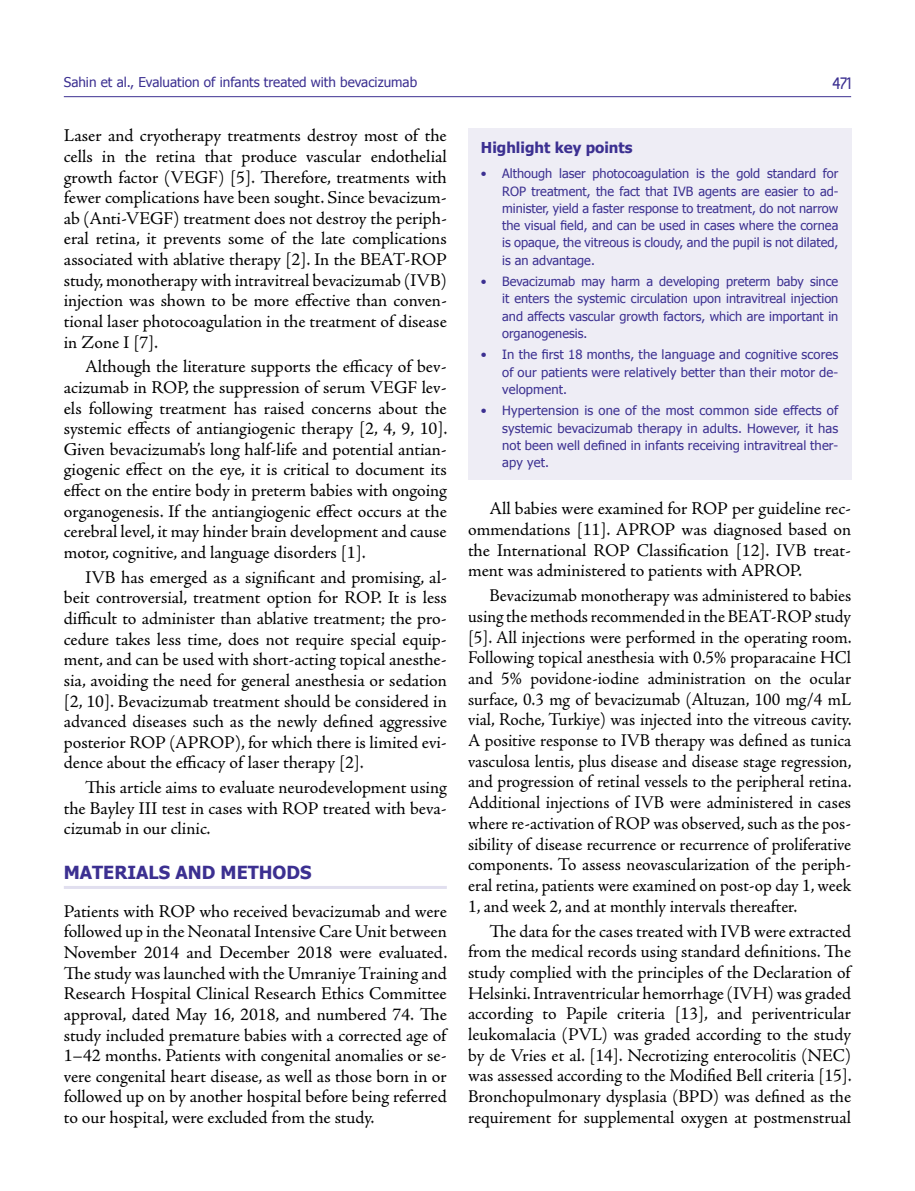
<style>
.page{position:relative;width:915px;height:1191px;background:#fff}
.page>*{position:absolute;margin:0;border:0;box-sizing:border-box;transform-origin:0 0}
.t1{font:18px/20.5px "Adobe Jenson Pro";letter-spacing:-.005em;color:#000;text-align:justify}
.t2{font:700 18px "Tahoma";color:#3c3091}
.t3{font:500 16.5px "Circula";color:#3c3091}
.t4{font:700 15px "Tahoma";color:#3c3091}
.t5{font:13.5px "Tahoma";color:#3c3091}
.t6{font:12.75px/17.2px "Tahoma";color:#3c3091;text-align:justify}
</style>
<div class="page">
<hr style="left:64px;top:96px;width:786px;height:1px;background:#3c3091">
<hr style="left:64px;top:886px;width:382px;height:3px;background:#e1dfef">
<div style="left:468px;top:128px;width:382px;height:352px;background:#eeedf5"></div>
<p class="t5" style="left:64px;top:73px;width:355px">Sahin et al., Evaluation of infants treated with bevacizumab</p>
<p class="t3" style="left:832px;top:73px;width:20px">471</p>
<p class="t1" style="left:64px;top:126px;width:384px">Laser and cryotherapy treatments destroy most of the cells in the retina that produce vascular endothelial growth factor (VEGF) [5]. Therefore, treatments with fewer complications have been sought. Since bevacizum&shy;ab (Anti-VEGF) treatment does not destroy the periph&shy;eral retina, it prevents some of the late complications associated with ablative therapy [2]. In the BEAT-ROP study, monotherapy with intravitreal bevacizumab (IVB) injection was shown to be more effective than conven&shy;tional laser photocoagulation in the treatment of disease in Zone I [7].</p>
<p class="t1" style="left:64px;top:357px;width:385px;text-indent:21px">Although the literature supports the efficacy of bev&shy;acizumab in ROP, the suppression of serum VEGF lev&shy;els following treatment has raised concerns about the systemic effects of antiangiogenic therapy [2, 4, 9, 10].<br>Given bevacizumab’s long half-life and potential antian&shy;giogenic effect on the eye, it is critical to document its effect on the entire body in preterm babies with ongoing organogenesis. If the antiangiogenic effect occurs at the cerebral level, it may hinder brain development and cause motor, cognitive, and language disorders [1].</p>
<p class="t1" style="left:64px;top:567px;width:384px;text-indent:21px">IVB has emerged as a significant and promising, al&shy;beit controversial, treatment option for ROP. It is less difficult to administer than ablative treatment; the pro&shy;cedure takes less time, does not require special equip&shy;ment, and can be used with short-acting topical anesthe&shy;sia, avoiding the need for general anesthesia or sedation [2, 10]. Bevacizumab treatment should be considered in advanced diseases such as the newly defined aggressive posterior ROP (APROP), for which there is limited evi&shy;dence about the efficacy of laser therapy [2].</p>
<p class="t1" style="left:64px;top:777px;width:384px;text-indent:21px">This article aims to evaluate neurodevelopment using the Bayley III test in cases with ROP treated with beva&shy;cizumab in our clinic.</p>
<p class="t2" style="left:64px;top:860px;width:249px">MATERIALS AND METHODS</p>
<p class="t1" style="left:64px;top:901px;width:385px">Patients with ROP who received bevacizumab and were followed up in the Neonatal Intensive Care Unit between November 2014 and December 2018 were evaluated.<br>The study was launched with the Umraniye Training and Research Hospital Clinical Research Ethics Committee approval, dated May 16, 2018, and numbered 74. The study included premature babies with a corrected age of 1–42 months. Patients with congenital anomalies or se&shy;vere congenital heart disease, as well as those born in or followed up on by another hospital before being referred to our hospital, were excluded from the study.</p>
<p class="t4" style="left:480px;top:137px;width:153px">Highlight key points</p>
<p class="t6" style="left:502px;top:165px;width:337px;text-indent:-21px">• Although laser photocoagulation is the gold standard for ROP treatment, the fact that IVB agents are easier to ad&shy;minister, yield a faster response to treatment, do not narrow the visual field, and can be used in cases where the cornea is opaque, the vitreous is cloudy, and the pupil is not dilated, is an advantage.</p>
<p class="t6" style="left:502px;top:272px;width:337px;text-indent:-21px">• Bevacizumab may harm a developing preterm baby since it enters the systemic circulation upon intravitreal injection and affects vascular growth factors, which are important in organogenesis.</p>
<p class="t6" style="left:502px;top:346px;width:337px;text-indent:-21px">• In the first 18 months, the language and cognitive scores of our patients were relatively better than their motor de&shy;velopment.</p>
<p class="t6" style="left:502px;top:402px;width:337px;text-indent:-21px">• Hypertension is one of the most common side effects of systemic bevacizumab therapy in adults. However, it has not been well defined in infants receiving intravitreal ther&shy;apy yet.</p>
<p class="t1" style="left:468px;top:498px;width:384px;text-indent:21px">All babies were examined for ROP per guideline rec&shy;ommendations [11]. APROP was diagnosed based on the International ROP Classification [12]. IVB treat&shy;ment was administered to patients with APROP.</p>
<p class="t1" style="left:468px;top:585px;width:385px;text-indent:21px">Bevacizumab monotherapy was administered to babies using the methods recommended in the BEAT-ROP study [5]. All injections were performed in the operating room.<br>Following topical anesthesia with 0.5% proparacaine HCl and 5% povidone-iodine administration on the ocular surface, 0.3 mg of bevacizumab (Altuzan, 100 mg/4 mL vial, Roche, Turkiye) was injected into the vitreous cavity.<br>A positive response to IVB therapy was defined as tunica vasculosa lentis, plus disease and disease stage regression, and progression of retinal vessels to the peripheral retina.<br>Additional injections of IVB were administered in cases where re-activation of ROP was observed, such as the pos&shy;sibility of disease recurrence or recurrence of proliferative components. To assess neovascularization of the periph&shy;eral retina, patients were examined on post-op day 1, week 1, and week 2, and at monthly intervals thereafter.</p>
<p class="t1" style="left:468px;top:921px;width:385px;text-indent:21px">The data for the cases treated with IVB were extracted from the medical records using standard definitions. The study complied with the principles of the Declaration of Helsinki. Intraventricular hemorrhage (IVH) was graded according to Papile criteria [13], and periventricular leukomalacia (PVL) was graded according to the study by de Vries et al. [14]. Necrotizing enterocolitis (NEC) was assessed according to the Modified Bell criteria [15].<br>Bronchopulmonary dysplasia (BPD) was defined as the requirement for supplemental oxygen at postmenstrual</p>
</div>
